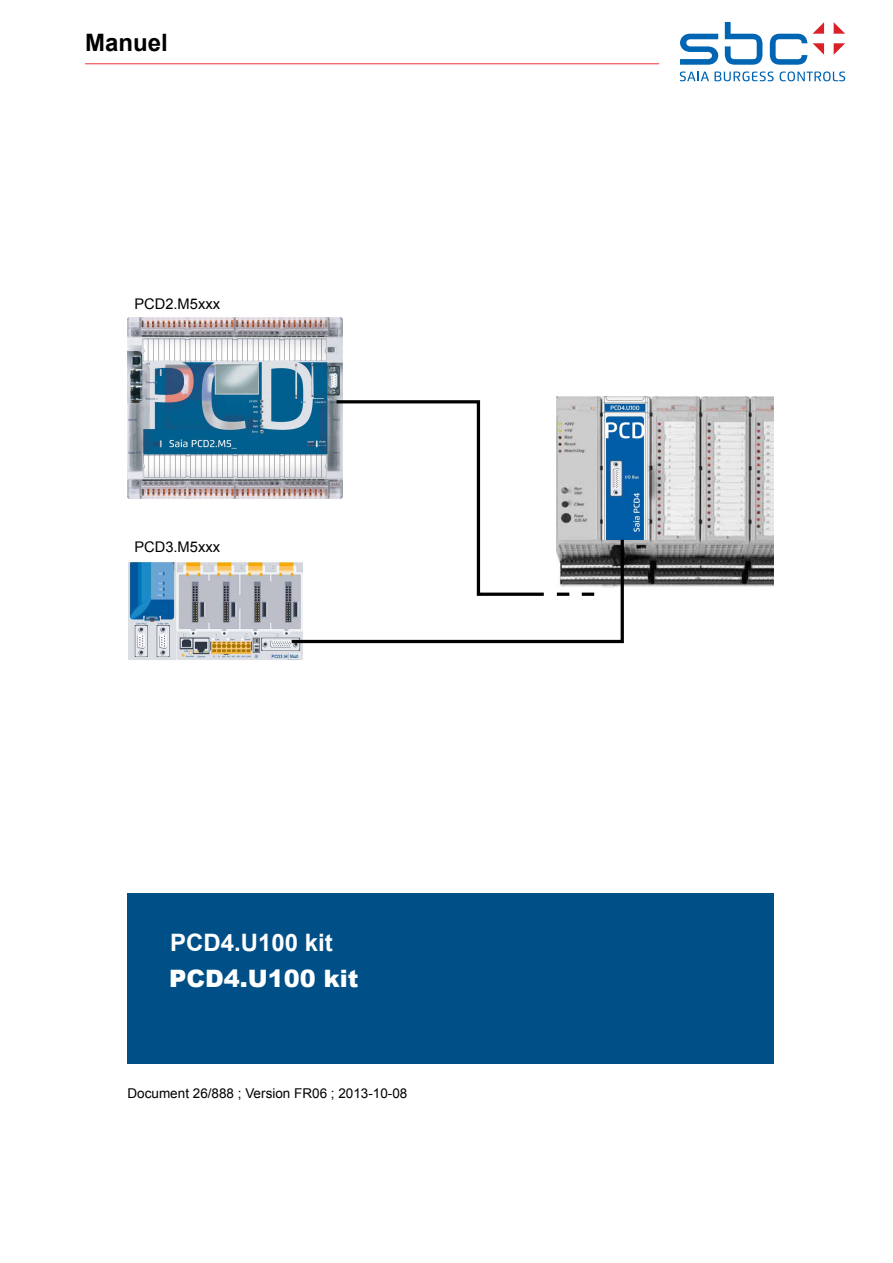
<style>
.page{position:relative;width:893px;height:1263px;background:#fff}
.page>*{position:absolute;margin:0;border:0;box-sizing:border-box;transform-origin:0 0}
.t1{font:700 24px "Arial";color:#fff}
.t2{font:900 24px "Arial";color:#fff}
.t3{font:700 24px "Arial";color:#000}
.t4{font:14.7px "Arial";color:#000}
.t5{font:13.5px "Arial";color:#000}
</style>
<div class="page">
<svg style="left:680px;top:22px;width:127px;height:43px"></svg>
<svg style="left:813px;top:22px;width:32px;height:33px"></svg>
<svg style="left:680px;top:71px;width:94px;height:10px"></svg>
<svg style="left:780px;top:71px;width:65px;height:10px"></svg>
<hr style="left:85px;top:64px;width:574px;height:1px;background:#ee323a">
<div style="left:128px;top:893px;width:646px;height:170px;background:#005087"></div>
<img style="left:127px;top:318px;width:215px;height:180px">
<img style="left:128px;top:562px;width:174px;height:98px">
<img style="left:557px;top:396px;width:217px;height:191px">
<img style="left:604px;top:397px;width:45px;height:143px">
<svg style="left:288px;top:399px;width:337px;height:246px"></svg>
<h1 class="t3" style="left:85px;top:27px;width:84px">Manuel</h1>
<p class="t4" style="left:134px;top:294px;width:87px">PCD2.M5xxx</p>
<p class="t4" style="left:134px;top:538px;width:87px">PCD3.M5xxx</p>
<h1 class="t1" style="left:170px;top:926px;width:164px">PCD4.U100 kit</h1>
<p class="t2" style="left:169px;top:961px;width:191px">PCD4.U100 kit</p>
<p class="t5" style="left:128px;top:1085px;width:281px">Document 26/888 ; Version FR06 ; 2013-10-08</p>
</div>
